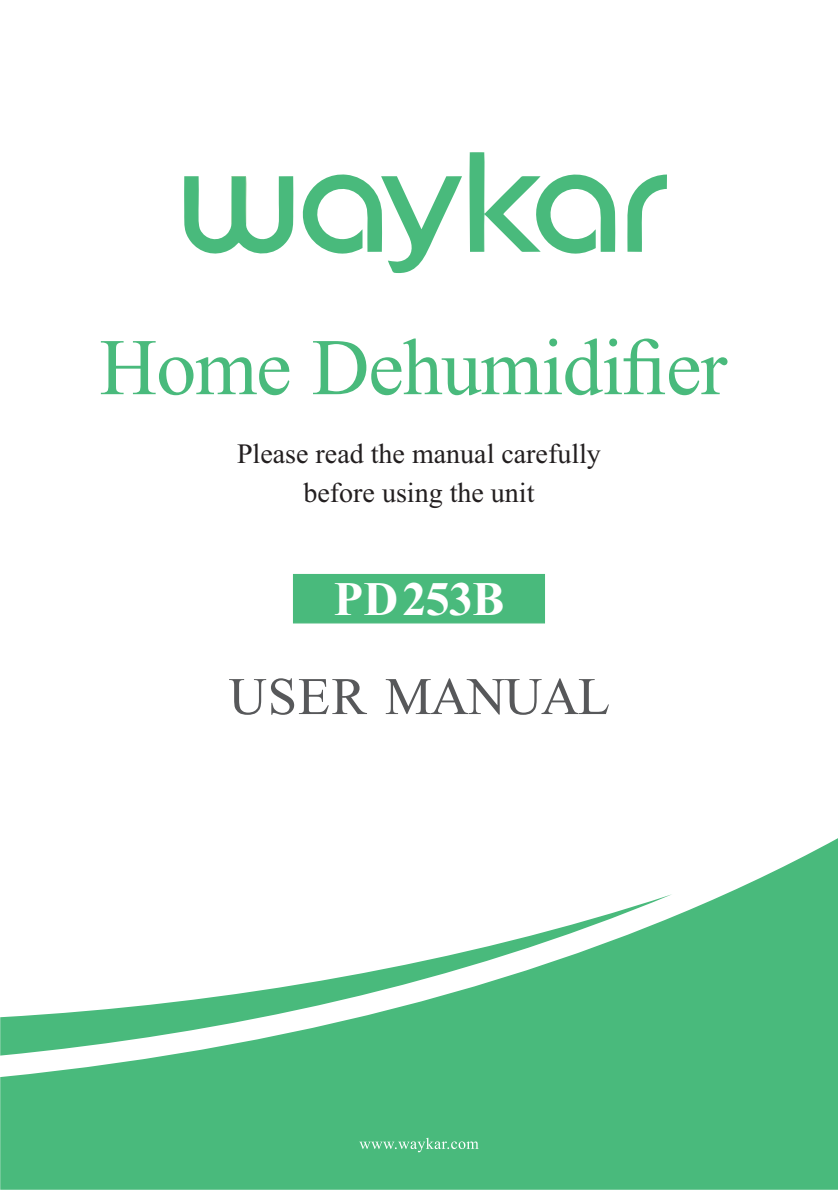
<style>
.page{position:relative;width:838px;height:1191px;background:#fff}
.page>*{position:absolute;margin:0;border:0;box-sizing:border-box;transform-origin:0 0}
.t1{font:80px "Times New Roman";letter-spacing:-.015em;color:#49ba7c}
.t2{font:52.6px "Times New Roman";letter-spacing:-.025em;color:#57585a}
.t3{font:700 48px "Times New Roman";letter-spacing:-.01em;color:#fff}
.t4{font:28px/38.2px "Times New Roman";color:#231f20;text-align:center}
</style>
<div class="page">
<svg style="left:0;top:838px;width:838px;height:351px;fill:#49ba7c"></svg>
<svg style="left:0;top:893px;width:672px;height:162px"></svg>
<svg style="left:627px;top:174px;width:40px;height:78px"></svg>
<svg style="left:469px;top:152px;width:146px;height:102px"></svg>
<svg style="left:184px;top:174px;width:278px;height:99px"></svg>
<div style="left:293px;top:574px;width:252px;height:50px;background:#49ba7c"></div>
<svg style="left:359px;top:1137px;width:120px;height:14px;background:#67c591"></svg>
<h1 class="t1" style="left:100px;top:338px;width:629px">Home Dehumidifier</h1>
<p class="t4" style="left:237px;top:437px;width:365px">Please read the manual carefully before using the unit</p>
<h3 class="t3" style="left:334px;top:582px;width:172px">PD253B</h3>
<h2 class="t2" style="left:229px;top:677px;width:383px">USER MANUAL</h2>
</div>
